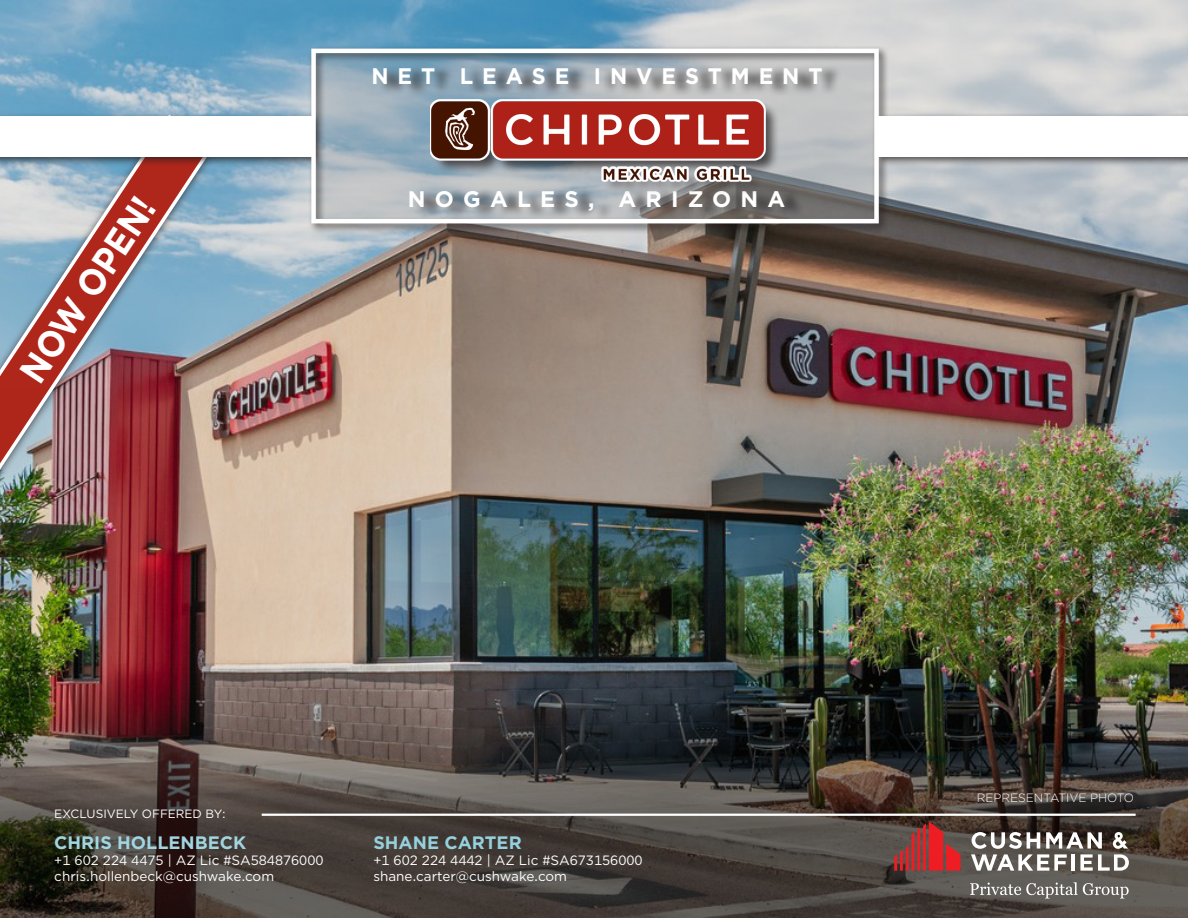
<style>
.page{position:relative;width:1188px;height:918px;background:#fff}
.page>*{position:absolute;margin:0;border:0;box-sizing:border-box;transform-origin:0 0}
.t1{font:700 37.5px "Gotham";color:#fff;scale:.9 1}
.t2{font:700 22.5px "Gotham";letter-spacing:.41em;color:#fff}
.Body_Text{font:700 18px "Gotham";color:#a1d6e0}
.Body_Text-2{font:700 18px "Gotham";color:#95d1dd}
.Body_Text-3{font:13.5px "Gotham";color:#fff}
.Body_Text-4{font:12px "Gotham";color:#fff}
.t3{font:300 12px "Gotham";color:#fff}
</style>
<div class="page">
<img style="left:0;top:0;width:1188px;height:388px">
<svg style="left:0;top:234px;width:217px;height:154px;background:#957f8a"></svg>
<div style="left:0;top:45px;width:1188px;height:189px;background:#231f20;opacity:.75"></div>
<div style="left:311px;top:49px;width:568px;height:174px;border:4px solid #fff"></div>
<div style="left:0;top:116px;width:314px;height:40px;background:#fff"></div>
<div style="left:879px;top:116px;width:309px;height:40px;background:#fff"></div>
<div style="left:431px;top:101px;width:349px;height:95px;background:#231f20;opacity:.75"></div>
<img style="left:426px;top:97px;width:343px;height:84px">
<div style="left:378px;top:65px;width:464px;height:32px;background:#231f20;opacity:.75"></div>
<img style="left:0;top:388px;width:1188px;height:530px">
<hr style="left:262px;top:814px;width:874px;height:2px;background:#fff">
<svg style="left:894px;top:821px;width:67px;height:50px;background:#983736"></svg>
<svg style="left:971px;top:832px;width:158px;height:39px"></svg>
<svg style="left:970px;top:882px;width:159px;height:16px;background:#817e7a"></svg>
<h2 class="t2" style="left:371px;top:61px;width:453px">NET LEASE INVESTMENT</h2>
<h1 class="t1" style="left:7px;top:364px;width:239px;rotate:-56deg">NOW OPEN!</h1>
<h2 class="t2" style="left:408px;top:184px;width:379px">NOGALES, ARIZONA</h2>
<p class="Body_Text-4" style="left:54px;top:806px;width:173px">EXCLUSIVELY OFFERED BY:</p>
<p class="Body_Text" style="left:54px;top:830px;width:193px">CHRIS HOLLENBECK</p>
<p class="Body_Text-3" style="left:54px;top:852px;width:271px">+1 602 224 4475 | AZ Lic #SA584876000</p>
<p class="Body_Text-3" style="left:54px;top:868px;width:221px">chris.hollenbeck@cushwake.com</p>
<p class="Body_Text-2" style="left:373px;top:830px;width:150px">SHANE CARTER</p>
<p class="Body_Text-3" style="left:373px;top:852px;width:271px">+1 602 224 4442 | AZ Lic #SA673156000</p>
<p class="Body_Text-3" style="left:373px;top:868px;width:195px">shane.carter@cushwake.com</p>
<p class="t3" style="left:977px;top:790px;width:159px">REPRESENTATIVE PHOTO</p>
</div>
